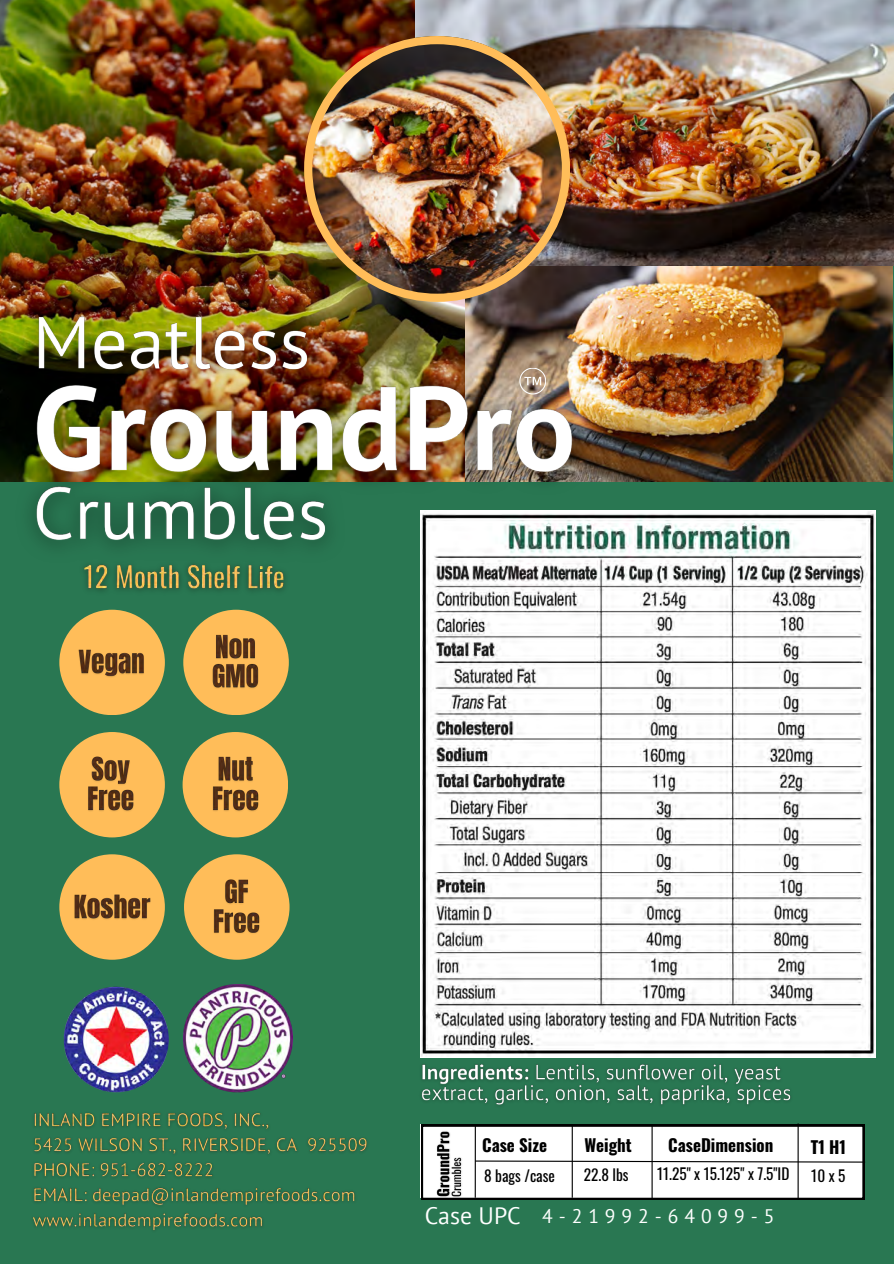
<style>
.page{position:relative;width:894px;height:1264px;background:#fff}
.page>*{position:absolute;margin:0;border:0;box-sizing:border-box;transform-origin:0 0}
.t1{font:23.7px "PT Sans";color:#fff}
.t2{font:19.5px "PT Sans";letter-spacing:.305em;color:#fff}
.t3{font:700 16.95px "Oswald";color:#000}
.t4{font:15.3px "Oswald";color:#000}
</style>
<div class="page">
<div style="left:0;top:0;width:893px;height:1263px;background:#297752"></div>
<svg style="left:59px;top:609px;width:106px;height:106px;fill:#ffbd59"></svg>
<svg style="left:183px;top:609px;width:106px;height:106px;fill:#ffbd59"></svg>
<svg style="left:184px;top:854px;width:105px;height:105px;fill:#ffbd59"></svg>
<div style="left:420px;top:1124px;width:446px;height:74px;background:#fff"></div>
<div style="left:418px;top:1122px;width:448px;height:80px;border:5px solid #000"></div>
<svg style="left:476px;top:1159px;width:390px;height:4px"></svg>
<hr style="left:474px;top:1124px;width:2px;height:73px;background:#000">
<hr style="left:571px;top:1124px;width:1px;height:73px;background:#000">
<hr style="left:651px;top:1124px;width:1px;height:75px;background:#000">
<svg style="left:59px;top:854px;width:106px;height:105px;fill:#ffbd59"></svg>
<svg style="left:59px;top:732px;width:106px;height:105px;fill:#ffbd59"></svg>
<svg style="left:182px;top:732px;width:106px;height:105px;fill:#ffbd59"></svg>
<hr style="left:797px;top:1123px;width:1px;height:75px;background:#000">
<img style="left:420px;top:511px;width:455px;height:546px">
<img style="left:63px;top:986px;width:105px;height:107px">
<img style="left:0;top:0;width:415px;height:481px">
<img style="left:570px;top:266px;width:322px;height:215px">
<img style="left:415px;top:0;width:478px;height:266px">
<img style="left:304px;top:36px;width:266px;height:232px">
<img style="left:32px;top:1112px;width:335px;height:118px">
<img style="left:420px;top:1053px;width:377px;height:52px">
<img style="left:74px;top:639px;width:75px;height:47px">
<img style="left:70px;top:884px;width:85px;height:47px">
<img style="left:209px;top:624px;width:54px;height:77px">
<img style="left:83px;top:747px;width:54px;height:76px">
<img style="left:209px;top:869px;width:54px;height:76px">
<img style="left:208px;top:747px;width:54px;height:76px">
<img style="left:429px;top:1131px;width:38px;height:68px">
<img style="left:4px;top:268px;width:600px;height:324px">
<svg style="left:519px;top:367px;width:27px;height:27px"></svg>
<img style="left:184px;top:984px;width:108px;height:109px">
<img style="left:74px;top:545px;width:227px;height:47px">
<p class="t3" style="left:482px;top:1131px;width:66px">Case Size</p>
<p class="t3" style="left:584px;top:1131px;width:49px">Weight</p>
<p class="t3" style="left:668px;top:1131px;width:106px">CaseDimension</p>
<p class="t3" style="left:810px;top:1133px;width:37px">T1 H1</p>
<p class="t4" style="left:484px;top:1164px;width:72px">8 bags /case</p>
<p class="t4" style="left:584px;top:1162px;width:46px">22.8 lbs</p>
<p class="t4" style="left:657px;top:1162px;width:134px">11.25" x 15.125" x 7.5"ID</p>
<p class="t4" style="left:811px;top:1164px;width:36px">10 x 5</p>
<p class="t2" style="left:542px;top:1202px;width:234px">4-21992-64099-5</p>
<h1 class="t1" style="left:424px;top:1199px;width:98px">Case UPC</h1>
</div>
